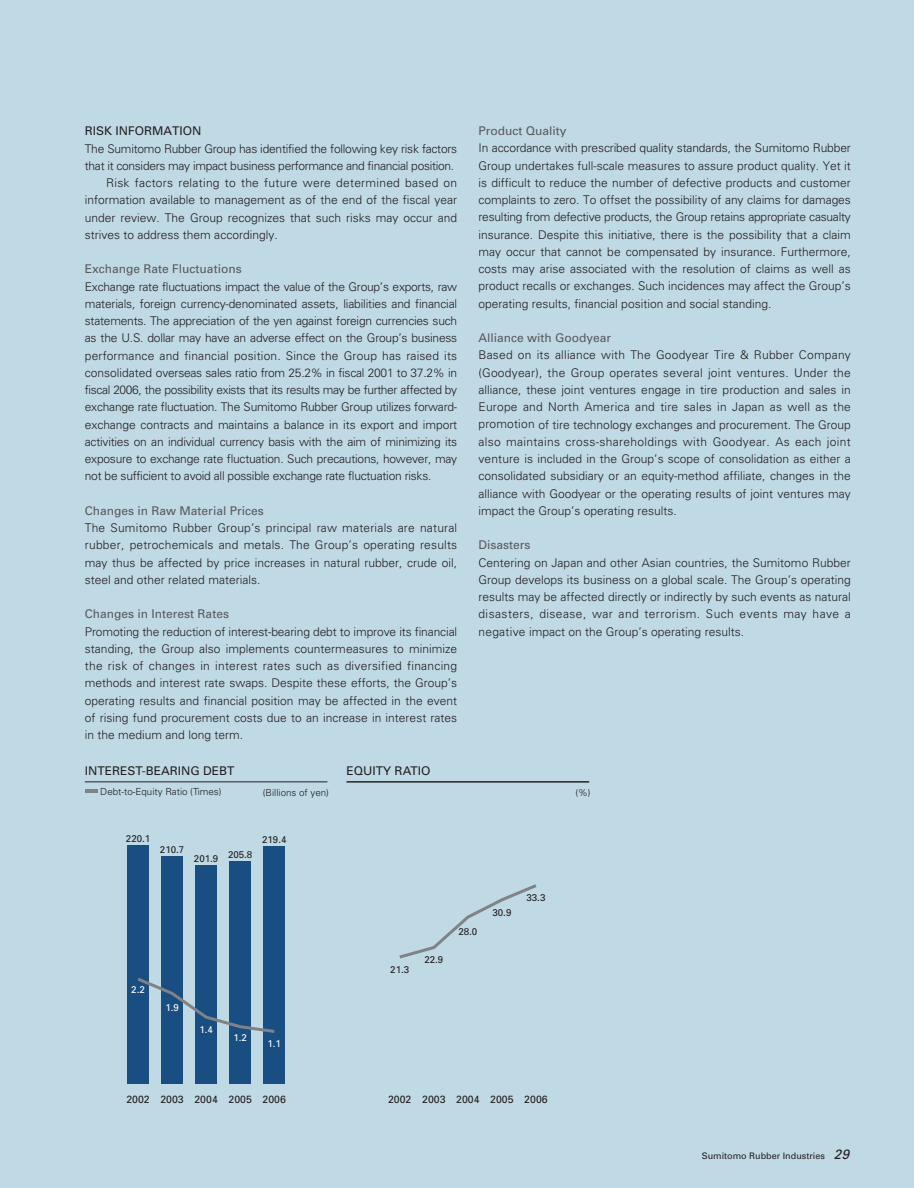
<style>
.page{position:relative;width:914px;height:1188px;background:#fff}
.page>*{position:absolute;margin:0;border:0;box-sizing:border-box;transform-origin:0 0}
.t1{font:300 12px/17.2px "Univers";color:#231f20;text-align:justify}
.t2{font:12px "Univers";color:#58595b}
.t3{font:300 12px "Univers";letter-spacing:-.025em;color:#231f20}
.t4{font:300 12px "Univers";letter-spacing:-.02em;color:#231f20}
.t5{font:300 12px "Univers";letter-spacing:.02em;color:#231f20}
.t6{font:12px "Univers";color:#231f20}
.t7{font:10.5px "Univers";color:#231f20}
.t8{font:9.75px "Univers";color:#231f20}
.t9{font:300 9.75px "Univers";color:#231f20}
.t10{font:9.75px "Univers";color:#fff}
.t11{font:9px "Univers";color:#231f20}
.s1{font-style:italic;font-size:13.5px}
</style>
<div class="page">
<div style="left:0;top:0;width:913px;height:1188px;background:#bfd9e5"></div>
<div style="left:161px;top:856px;width:22px;height:228px;background:#194e82"></div>
<div style="left:195px;top:865px;width:22px;height:219px;background:#194e82"></div>
<div style="left:229px;top:861px;width:22px;height:223px;background:#194e82"></div>
<div style="left:263px;top:846px;width:22px;height:238px;background:#194e82"></div>
<div style="left:127px;top:846px;width:22px;height:238px;background:#194e82"></div>
<svg style="left:137px;top:977px;width:138px;height:56px"></svg>
<svg style="left:85px;top:790px;width:13px;height:3px"></svg>
<hr style="left:85px;top:781px;width:242px;height:1px;background:#231f20">
<svg style="left:399px;top:884px;width:138px;height:75px"></svg>
<hr style="left:346px;top:781px;width:243px;height:1px;background:#231f20">
<p class="t6" style="left:85px;top:127px;width:118px">RISK INFORMATION</p>
<p class="t4" style="left:85px;top:144px;width:374px">The Sumitomo Rubber Group has identified the following key risk factors</p>
<p class="t3" style="left:85px;top:161px;width:371px">that it considers may impact business performance and financial position.</p>
<p class="t5" style="left:106px;top:178px;width:352px">Risk factors relating to the future were determined based on</p>
<p class="t1" style="left:85px;top:193px;width:374px">information available to management as of the end of the fiscal year</p>
<p class="t1" style="left:85px;top:210px;width:374px">under review. The Group recognizes that such risks may occur and</p>
<p class="t1" style="left:85px;top:227px;width:194px">strives to address them accordingly.</p>
<p class="t2" style="left:85px;top:265px;width:158px">Exchange Rate Fluctuations</p>
<p class="t1" style="left:85px;top:279px;width:374px">Exchange rate fluctuations impact the value of the Group’s exports, raw materials, foreign currency-denominated assets, liabilities and financial statements. The appreciation of the yen against foreign currencies such as the U.S. dollar may have an adverse effect on the Group’s business performance and financial position. Since the Group has raised its consolidated overseas sales ratio from 25.2% in fiscal 2001 to 37.2% in fiscal 2006, the possibility exists that its results may be further affected by exchange rate fluctuation. The Sumitomo Rubber Group utilizes forward&shy;exchange contracts and maintains a balance in its export and import activities on an individual currency basis with the aim of minimizing its exposure to exchange rate fluctuation. Such precautions, however, may not be sufficient to avoid all possible exchange rate fluctuation risks.</p>
<p class="t2" style="left:85px;top:506px;width:180px">Changes in Raw Material Prices</p>
<p class="t1" style="left:85px;top:520px;width:374px">The Sumitomo Rubber Group’s principal raw materials are natural rubber, petrochemicals and metals. The Group’s operating results may thus be affected by price increases in natural rubber, crude oil, steel and other related materials.</p>
<p class="t2" style="left:85px;top:610px;width:146px">Changes in Interest Rates</p>
<p class="t1" style="left:85px;top:624px;width:374px">Promoting the reduction of interest-bearing debt to improve its financial standing, the Group also implements countermeasures to minimize the risk of changes in interest rates such as diversified financing methods and interest rate swaps. Despite these efforts, the Group’s operating results and financial position may be affected in the event of rising fund procurement costs due to an increase in interest rates in the medium and long term.</p>
<p class="t6" style="left:85px;top:766px;width:151px">INTEREST-BEARING DEBT</p>
<p class="t9" style="left:100px;top:788px;width:123px">Debt-to-Equity Ratio (Times)</p>
<p class="t9" style="left:263px;top:788px;width:68px">(Billions of yen)</p>
<p class="t8" style="left:126px;top:835px;width:26px">220.1</p>
<p class="t8" style="left:160px;top:846px;width:26px">210.7</p>
<p class="t8" style="left:194px;top:855px;width:26px">201.9</p>
<p class="t8" style="left:228px;top:850px;width:26px">205.8</p>
<p class="t8" style="left:262px;top:836px;width:26px">219.4</p>
<p class="t6" style="left:346px;top:766px;width:85px">EQUITY RATIO</p>
<p class="t2" style="left:478px;top:126px;width:89px">Product Quality</p>
<p class="t1" style="left:478px;top:141px;width:374px">In accordance with prescribed quality standards, the Sumitomo Rubber Group undertakes full-scale measures to assure product quality. Yet it is difficult to reduce the number of defective products and customer complaints to zero. To offset the possibility of any claims for damages resulting from defective products, the Group retains appropriate casualty insurance. Despite this initiative, there is the possibility that a claim may occur that cannot be compensated by insurance. Furthermore, costs may arise associated with the resolution of claims as well as product recalls or exchanges. Such incidences may affect the Group’s operating results, financial position and social standing.</p>
<p class="t2" style="left:478px;top:333px;width:134px">Alliance with Goodyear</p>
<p class="t1" style="left:478px;top:348px;width:374px">Based on its alliance with The Goodyear Tire &amp; Rubber Company (Goodyear), the Group operates several joint ventures. Under the alliance, these joint ventures engage in tire production and sales in Europe and North America and tire sales in Japan as well as the promotion of tire technology exchanges and procurement. The Group also maintains cross-shareholdings with Goodyear. As each joint venture is included in the Group’s scope of consolidation as either a consolidated subsidiary or an equity-method affiliate, changes in the alliance with Goodyear or the operating results of joint ventures may impact the Group’s operating results.</p>
<p class="t2" style="left:478px;top:541px;width:53px">Disasters</p>
<p class="t1" style="left:478px;top:555px;width:374px">Centering on Japan and other Asian countries, the Sumitomo Rubber Group develops its business on a global scale. The Group’s operating results may be affected directly or indirectly by such events as natural disasters, disease, war and terrorism. Such events may have a negative impact on the Group’s operating results.</p>
<p class="t9" style="left:575px;top:788px;width:17px">(%)</p>
<p class="t8" style="left:492px;top:909px;width:20px">30.9</p>
<p class="t8" style="left:526px;top:894px;width:20px">33.3</p>
<p class="t10" style="left:131px;top:986px;width:15px">2.2</p>
<p class="t10" style="left:165px;top:1004px;width:15px">1.9</p>
<p class="t10" style="left:199px;top:1026px;width:15px">1.4</p>
<p class="t10" style="left:233px;top:1034px;width:15px">1.2</p>
<p class="t10" style="left:267px;top:1040px;width:15px">1.1</p>
<p class="t7" style="left:126px;top:1095px;width:161px">2002 2003 2004 2005 2006</p>
<p class="t8" style="left:390px;top:966px;width:20px">21.3</p>
<p class="t8" style="left:424px;top:956px;width:20px">22.9</p>
<p class="t8" style="left:458px;top:928px;width:20px">28.0</p>
<p class="t7" style="left:388px;top:1095px;width:161px">2002 2003 2004 2005 2006</p>
<p class="t11" style="left:701px;top:1152px;width:149px">Sumitomo Rubber Industries <span class="s1">29</span></p>
</div>
